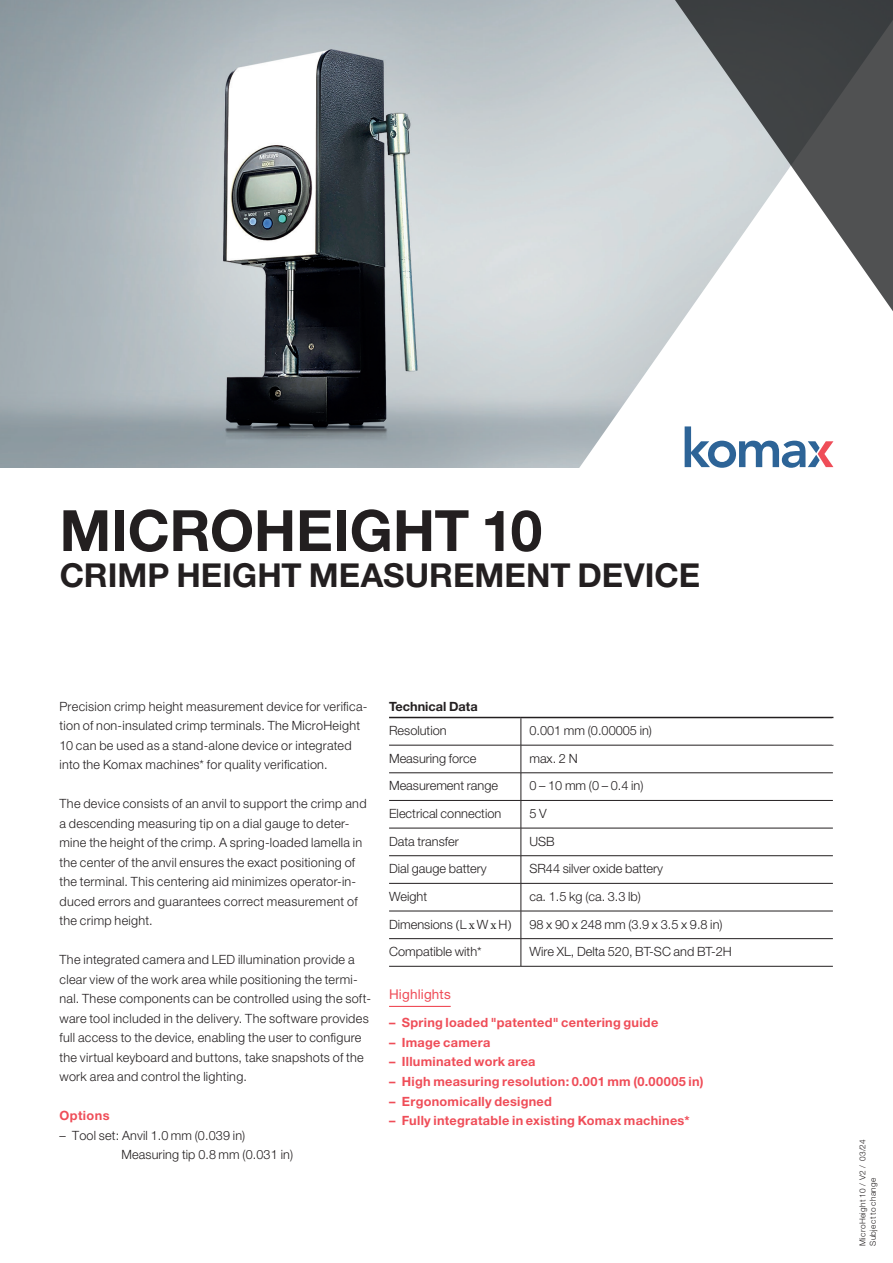
<style>
.page{position:relative;width:893px;height:1263px;background:#fff}
.page>*{position:absolute;margin:0;border:0;box-sizing:border-box;transform-origin:0 0}
.t1{font:700 57px "Helvetica Neue LT Std";letter-spacing:-.005em;color:#231f20}
.t2{font:700 33px "Helvetica Neue LT Std";color:#231f20}
.Subheading_list{font:13.5px "Helvetica Neue LT Std";letter-spacing:.015em;color:#ef4d58}
.Table{font:300 12.75px/19.5px "Helvetica Neue LT Std";letter-spacing:.02em;color:#231f20}
.Table-2{font:300 12.75px "Helvetica Neue LT Std";color:#231f20}
.t3{font:700 12.75px "Helvetica Neue LT Std";letter-spacing:.02em;color:#ef4d58}
.Table_bold{font:700 12.75px "Helvetica Neue LT Std";color:#231f20}
.t4{font:300 8.25px "Helvetica Neue LT Std";letter-spacing:.045em;color:#231f20}
.s1{font-family:"Minion Pro";font-weight:400}
</style>
<div class="page">
<img style="left:0;top:0;width:659px;height:468px">
<svg style="left:565px;top:20px;width:269px;height:448px"></svg>
<svg style="left:659px;top:0;width:234px;height:363px"></svg>
<svg style="left:685px;top:426px;width:148px;height:42px"></svg>
<hr style="left:389px;top:1006px;width:62px;height:1px;background:#ef4d58">
<hr style="left:389px;top:966px;width:132px;height:1px;background:#231f20">
<hr style="left:521px;top:966px;width:312px;height:1px;background:#231f20">
<hr style="left:389px;top:717px;width:132px;height:1px;background:#231f20">
<hr style="left:521px;top:717px;width:312px;height:1px;background:#231f20">
<svg style="left:389px;top:718px;width:444px;height:248px"></svg>
<h1 class="t1" style="left:60px;top:495px;width:484px">MICROHEIGHT 10</h1>
<h2 class="t2" style="left:60px;top:555px;width:642px">CRIMP HEIGHT MEASUREMENT DEVICE</h2>
<p class="Table" style="left:60px;top:696px;width:309px">Precision crimp height measurement device for verifica&shy;tion of non-insulated crimp terminals. The MicroHeight 10 can be used as a stand-alone device or integrated into the Komax machines* for quality verification.</p>
<p class="Table" style="left:60px;top:794px;width:309px">The device consists of an anvil to support the crimp and a descending measuring tip on a dial gauge to deter&shy;mine the height of the crimp. A spring-loaded lamella in the center of the anvil ensures the exact positioning of the terminal. This centering aid minimizes operator-in&shy;duced errors and guarantees correct measurement of the crimp height.</p>
<p class="Table" style="left:60px;top:950px;width:313px">The integrated camera and LED illumination provide a clear view of the work area while positioning the termi&shy;nal. These components can be controlled using the soft&shy;ware tool included in the delivery. The software provides full access to the device, enabling the user to configure the virtual keyboard and buttons, take snapshots of the work area and control the lighting.</p>
<p class="t3" style="left:60px;top:1108px;width:51px">Options</p>
<p class="Table" style="left:122px;top:1125px;width:173px;text-indent:-62px">– Tool set: Anvil 1.0 mm (0.039 in)<br>Measuring tip 0.8 mm (0.031 in)</p>
<p class="Table_bold" style="left:389px;top:698px;width:90px">Technical Data</p>
<p class="Table-2" style="left:389px;top:723px;width:59px">Resolution</p>
<p class="Table-2" style="left:529px;top:723px;width:124px">0.001 mm (0.00005 in)</p>
<p class="Table-2" style="left:389px;top:750px;width:89px">Measuring force</p>
<p class="Table" style="left:529px;top:748px;width:50px">max. 2 N</p>
<p class="Table-2" style="left:389px;top:778px;width:110px">Measurement range</p>
<p class="Table" style="left:529px;top:776px;width:116px">0 – 10 mm (0 – 0.4 in)</p>
<p class="Table-2" style="left:389px;top:806px;width:114px">Electrical connection</p>
<p class="Table" style="left:529px;top:803px;width:19px">5 V</p>
<p class="Table-2" style="left:389px;top:833px;width:71px">Data transfer</p>
<p class="Table" style="left:529px;top:831px;width:27px">USB</p>
<p class="Table-2" style="left:389px;top:861px;width:99px">Dial gauge battery</p>
<p class="Table-2" style="left:529px;top:861px;width:135px">SR44 silver oxide battery</p>
<p class="Table" style="left:389px;top:886px;width:40px">Weight</p>
<p class="Table" style="left:529px;top:886px;width:113px">ca. 1.5 kg (ca. 3.3 lb)</p>
<p class="Table-2" style="left:389px;top:916px;width:124px">Dimensions <span class="s1">(</span>L <span class="s1">x</span> W <span class="s1">x</span> H<span class="s1">)</span></p>
<p class="Table-2" style="left:529px;top:916px;width:195px">98 x 90 x 248 mm (3.9 x 3.5 x 9.8 in)</p>
<p class="Table-2" style="left:389px;top:944px;width:94px">Compatible with*</p>
<p class="Table-2" style="left:529px;top:944px;width:204px">Wire XL, Delta 520, BT-SC and BT-2H</p>
<p class="Subheading_list" style="left:389px;top:987px;width:63px">Highlights</p>
<p class="t3" style="left:389px;top:1015px;width:271px">– Spring loaded "patented" centering guide</p>
<p class="t3" style="left:389px;top:1034px;width:103px">– Image camera</p>
<p class="t3" style="left:389px;top:1054px;width:148px">– Illuminated work area</p>
<p class="t3" style="left:389px;top:1073px;width:316px">– High measuring resolution: 0.001 mm (0.00005 in)</p>
<p class="t3" style="left:389px;top:1093px;width:164px">– Ergonomically designed</p>
<p class="t3" style="left:389px;top:1112px;width:302px">– Fully integratable in existing Komax machines*</p>
<p class="t4" style="left:857px;top:1246px;width:108px;rotate:-90deg">MicroHeight 10 / V2 / 03/24</p>
<p class="t4" style="left:868px;top:1246px;width:70px;rotate:-90deg">Subject to change</p>
</div>
